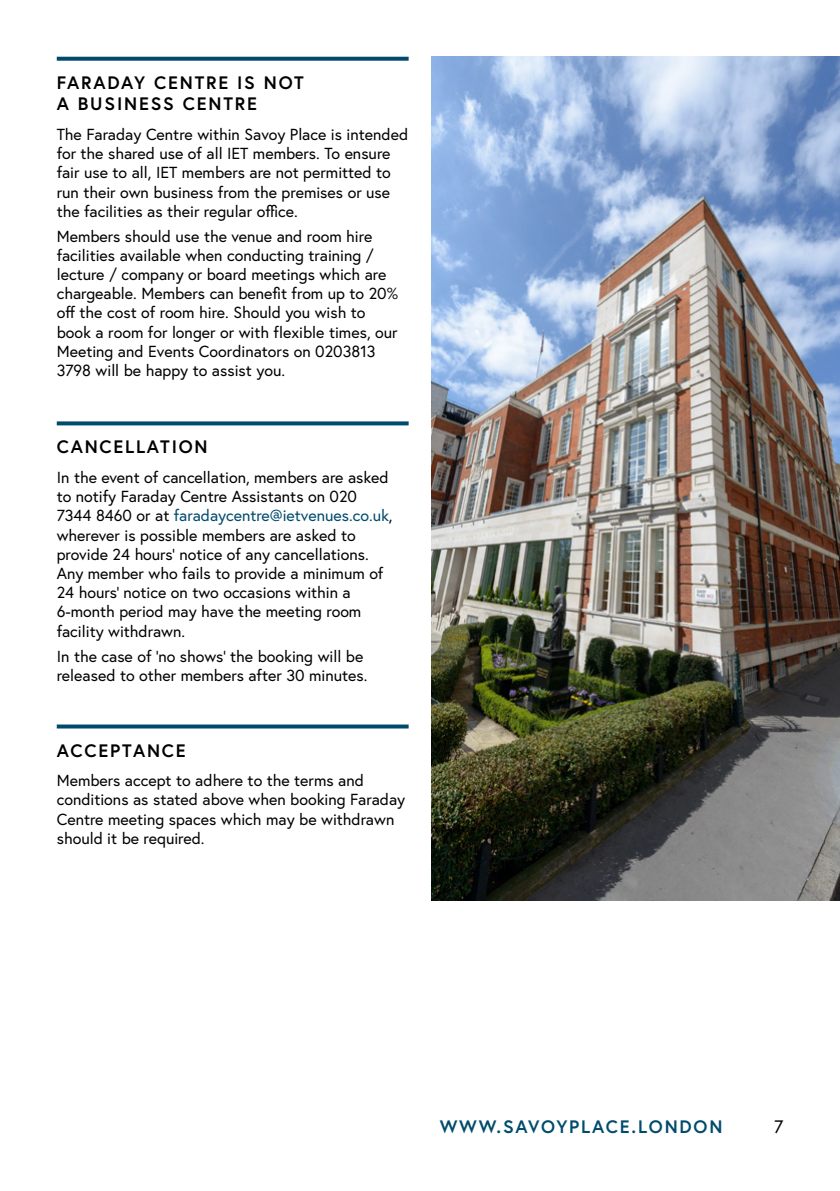
<style>
.page{position:relative;width:840px;height:1191px;background:#fff}
.page>*{position:absolute;margin:0;border:0;box-sizing:border-box;transform-origin:0 0}
.t1{font:700 18px/21.6px "Europa";letter-spacing:.1em;color:#000}
.t2{font:700 18px "Europa";letter-spacing:.1em;color:#004b6c}
.t3{font:18px "Europa";color:#000}
.t4{font:16px/19.2px "Europa";color:#000}
.s1{color:#004b6c}
</style>
<div class="page">
<svg style="left:57px;top:57px;width:351px;height:4px"></svg>
<svg style="left:57px;top:421px;width:351px;height:4px"></svg>
<img style="left:431px;top:57px;width:408px;height:843px">
<svg style="left:57px;top:724px;width:351px;height:4px"></svg>
<p class="t1" style="left:57px;top:71px;width:248px">FARADAY CENTRE IS NOT<br>A BUSINESS CENTRE</p>
<p class="t4" style="left:57px;top:124px;width:353px">The Faraday Centre within Savoy Place is intended for the shared use of all IET members. To ensure fair use to all, IET members are not permitted to run their own business from the premises or use the facilities as their regular office.</p>
<p class="t4" style="left:57px;top:226px;width:343px">Members should use the venue and room hire facilities available when conducting training / lecture / company or board meetings which are chargeable. Members can benefit from up to 20% off the cost of room hire. Should you wish to book a room for longer or with flexible times, our Meeting and Events Coordinators on 0203813<br>3798 will be happy to assist you.</p>
<p class="t1" style="left:57px;top:436px;width:152px">CANCELLATION</p>
<p class="t4" style="left:57px;top:467px;width:337px">In the event of cancellation, members are asked to notify Faraday Centre Assistants on 020<br>7344 8460 or at <span class="s1">faradaycentre@ietvenues.co.uk</span>, wherever is possible members are asked to provide 24 hours’ notice of any cancellations.<br>Any member who fails to provide a minimum of 24 hours’ notice on two occasions within a 6-month period may have the meeting room facility withdrawn.</p>
<p class="t4" style="left:57px;top:646px;width:312px">In the case of ‘no shows’ the booking will be released to other members after 30 minutes.</p>
<p class="t1" style="left:57px;top:739px;width:130px">ACCEPTANCE</p>
<p class="t4" style="left:57px;top:770px;width:350px">Members accept to adhere to the terms and conditions as stated above when booking Faraday Centre meeting spaces which may be withdrawn should it be required.</p>
<p class="t2" style="left:439px;top:1114px;width:284px">WWW.SAVOYPLACE.LONDON</p>
<p class="t3" style="left:773px;top:1115px;width:11px">7</p>
</div>
